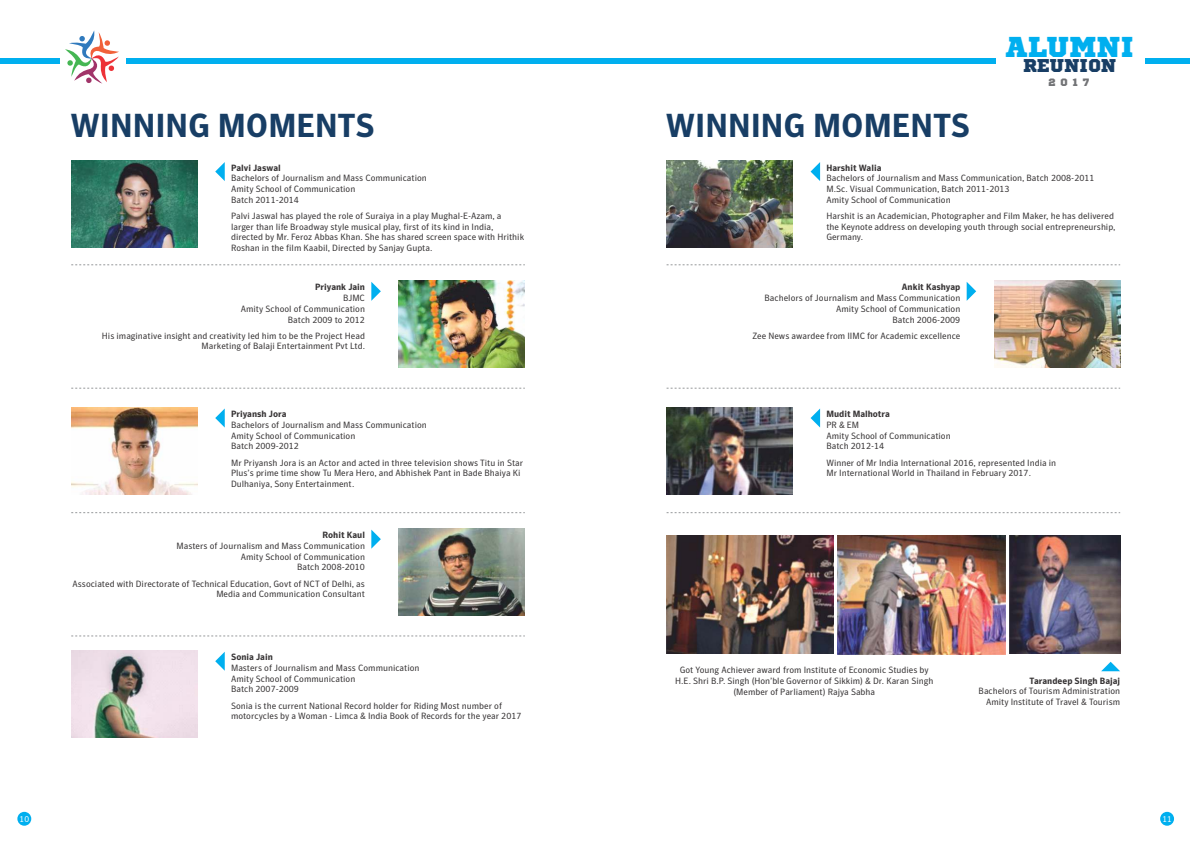
<style>
.page{position:relative;width:1190px;height:845px;background:#fff}
.page>*{position:absolute;margin:0;border:0;box-sizing:border-box;transform-origin:0 0}
.t1{font:700 33px "Symantec Sans";color:#183e65}
.t2{font:28.7px "Sports World";color:#00afef}
.t3{font:18.5px "Sports World";color:#183e65}
.t4{font:10.7px "Sports World";color:#727376}
.t5{font:9px/10.7px "Symantec Sans";color:#373435}
.t6{font:700 9px "Symantec Sans";color:#373435}
.t7{font:8.5px "Symantec Sans";color:#fefefe}
</style>
<div class="page">
<svg style="left:65px;top:30px;width:54px;height:54px"></svg>
<div style="left:17px;top:812px;width:14px;height:13px;background:#00afef;border-radius:50%"></div>
<div style="left:1160px;top:812px;width:14px;height:13px;background:#00afef;border-radius:50%"></div>
<div style="left:1145px;top:58px;width:45px;height:6px;background:#00afef"></div>
<div style="left:0;top:58px;width:60px;height:6px;background:#00afef"></div>
<div style="left:596px;top:58px;width:399px;height:6px;background:#00afef"></div>
<div style="left:126px;top:58px;width:470px;height:6px;background:#00afef"></div>
<img style="left:71px;top:161px;width:126px;height:87px">
<svg style="left:215px;top:162px;width:10px;height:19px"></svg>
<svg style="left:71px;top:264px;width:454px;height:1px"></svg>
<img style="left:399px;top:280px;width:126px;height:87px">
<svg style="left:371px;top:282px;width:10px;height:19px"></svg>
<img style="left:71px;top:407px;width:126px;height:87px">
<svg style="left:215px;top:408px;width:10px;height:19px"></svg>
<svg style="left:71px;top:512px;width:454px;height:1px"></svg>
<img style="left:399px;top:528px;width:126px;height:87px">
<svg style="left:371px;top:529px;width:10px;height:19px"></svg>
<svg style="left:71px;top:388px;width:454px;height:1px"></svg>
<img style="left:71px;top:650px;width:126px;height:87px">
<svg style="left:215px;top:651px;width:10px;height:19px"></svg>
<svg style="left:71px;top:635px;width:454px;height:1px"></svg>
<img style="left:667px;top:161px;width:125px;height:87px">
<svg style="left:810px;top:162px;width:10px;height:19px"></svg>
<svg style="left:667px;top:264px;width:453px;height:1px"></svg>
<img style="left:994px;top:280px;width:126px;height:87px">
<svg style="left:967px;top:282px;width:9px;height:19px"></svg>
<img style="left:667px;top:407px;width:125px;height:87px">
<svg style="left:810px;top:408px;width:10px;height:19px"></svg>
<svg style="left:667px;top:512px;width:453px;height:1px"></svg>
<svg style="left:667px;top:388px;width:453px;height:1px"></svg>
<svg style="left:1101px;top:661px;width:19px;height:10px"></svg>
<img style="left:666px;top:535px;width:167px;height:118px">
<img style="left:1009px;top:535px;width:111px;height:118px">
<img style="left:838px;top:535px;width:167px;height:119px">
<h1 class="t1" style="left:71px;top:114px;width:306px">WINNING MOMENTS</h1>
<h1 class="t1" style="left:666px;top:114px;width:306px">WINNING MOMENTS</h1>
<h2 class="t2" style="left:1005px;top:34px;width:130px">ALUMNI</h2>
<h3 class="t3" style="left:1023px;top:57px;width:95px">REUNION</h3>
<p class="t4" style="left:1048px;top:77px;width:42px">2017</p>
<p class="t6" style="left:231px;top:164px;width:51px">Palvi Jaswal</p>
<p class="t5" style="left:231px;top:174px;width:197px">Bachelors of Journalism and Mass Communication<br>Amity School of Communication<br>Batch 2011-2014</p>
<p class="t5" style="left:231px;top:211px;width:295px">Palvi Jaswal has played the role of Suraiya in a play Mughal-E-Azam, a larger than life Broadway style musical play, first of its kind in India, directed by Mr. Feroz Abbas Khan. She has shared screen space with Hrithik Roshan in the film Kaabil, Directed by Sanjay Gupta.</p>
<p class="t6" style="left:315px;top:284px;width:51px">Priyank Jain</p>
<p class="t5" style="left:241px;top:293px;width:126px;text-align:right">BJMC<br>Amity School of Communication<br>Batch 2009 to 2012</p>
<p class="t5" style="left:102px;top:331px;width:265px;text-align:right">His imaginative insight and creativity led him to be the Project Head<br>Marketing of Balaji Entertainment Pvt Ltd.</p>
<p class="t6" style="left:231px;top:411px;width:57px">Priyansh Jora</p>
<p class="t5" style="left:231px;top:420px;width:197px">Bachelors of Journalism and Mass Communication<br>Amity School of Communication<br>Batch 2009-2012</p>
<p class="t5" style="left:231px;top:458px;width:294px">Mr Priyansh Jora is an Actor and acted in three television shows Titu in Star<br>Plus’s prime time show Tu Mera Hero, and Abhishek Pant in Bade Bhaiya Ki<br>Dulhaniya, Sony Entertainment.</p>
<p class="t6" style="left:322px;top:532px;width:44px">Rohit Kaul</p>
<p class="t5" style="left:176px;top:541px;width:190px;text-align:right">Masters of Journalism and Mass Communication<br>Amity School of Communication<br>Batch 2008-2010</p>
<p class="t5" style="left:73px;top:579px;width:294px;text-align:right">Associated with Directorate of Technical Education, Govt of NCT of Delhi, as<br>Media and Communication Consultant</p>
<p class="t6" style="left:231px;top:654px;width:43px">Sonia Jain</p>
<p class="t5" style="left:231px;top:663px;width:190px">Masters of Journalism and Mass Communication<br>Amity School of Communication<br>Batch 2007-2009</p>
<p class="t5" style="left:231px;top:701px;width:292px">Sonia is the current National Record holder for Riding Most number of motorcycles by a Woman - Limca &amp; India Book of Records for the year 2017</p>
<p class="t6" style="left:826px;top:164px;width:57px">Harshit Walia</p>
<p class="t5" style="left:826px;top:174px;width:270px">Bachelors of Journalism and Mass Communication, Batch 2008-2011<br>M.Sc. Visual Communication, Batch 2011-2013<br>Amity School of Communication</p>
<p class="t5" style="left:826px;top:211px;width:291px">Harshit is an Academician, Photographer and Film Maker, he has delivered the Keynote address on developing youth through social entrepreneurship,<br>Germany.</p>
<p class="t6" style="left:902px;top:284px;width:60px">Ankit Kashyap</p>
<p class="t5" style="left:765px;top:293px;width:197px;text-align:right">Bachelors of Journalism and Mass Communication<br>Amity School of Communication<br>Batch 2006-2009</p>
<p class="t5" style="left:752px;top:331px;width:209px">Zee News awardee from IIMC for Academic excellence</p>
<p class="t6" style="left:826px;top:411px;width:65px">Mudit Malhotra</p>
<p class="t5" style="left:826px;top:420px;width:126px">PR &amp; EM<br>Amity School of Communication<br>Batch 2012-14</p>
<p class="t5" style="left:826px;top:458px;width:231px">Winner of Mr India International 2016, represented India in<br>Mr International World in Thailand in February 2017.</p>
<p class="t5" style="left:675px;top:665px;width:260px;text-align:center">Got Young Achiever award from Institute of Economic Studies by<br>H.E. Shri B.P. Singh (Hon’ble Governor of Sikkim) &amp; Dr. Karan Singh (Member of Parliament) Rajya Sabha</p>
<p class="t6" style="left:1029px;top:677px;width:92px">Tarandeep Singh Bajaj</p>
<p class="t5" style="left:979px;top:686px;width:143px;text-align:right">Bachelors of Tourism Administration<br>Amity Institute of Travel &amp; Tourism</p>
<p class="t7" style="left:20px;top:815px;width:11px">10</p>
<p class="t7" style="left:1162px;top:815px;width:11px">11</p>
</div>
